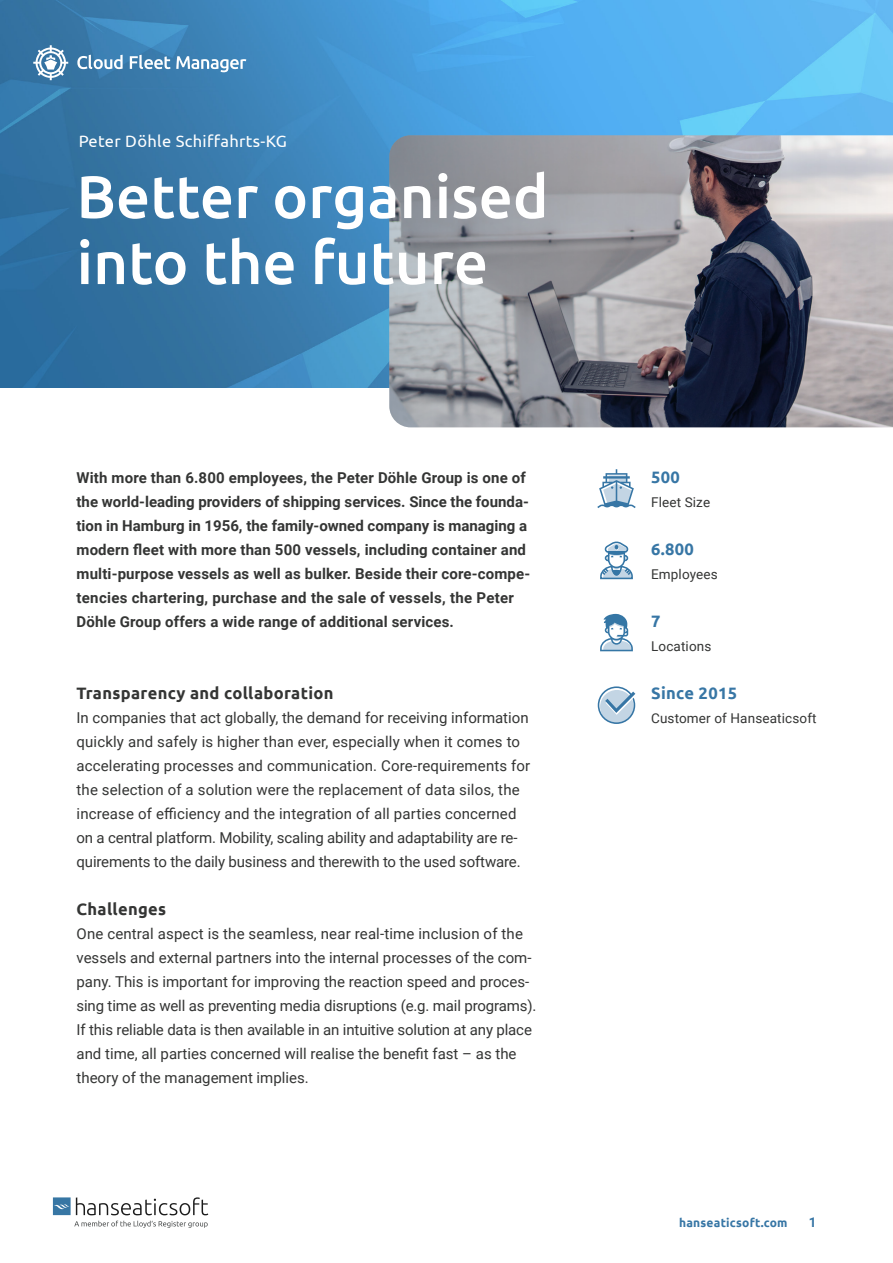
<style>
.page{position:relative;width:893px;height:1263px;background:#fff}
.page>*{position:absolute;margin:0;border:0;box-sizing:border-box;transform-origin:0 0}
.t1{font:500 60px/66px "Ubuntu";color:#fff}
.t2{font:700 16.5px "Ubuntu";letter-spacing:.02em;color:#343534}
.t3{font:16.5px "Ubuntu";letter-spacing:.02em;color:#fff}
.t4{font:700 16.5px "Ubuntu";letter-spacing:.02em;color:#3776a5}
.t5{font:15px/24px "Roboto";color:#343534}
.t6{font:700 15px/24px "Roboto";letter-spacing:.01em;color:#343534}
.t7{font:13.5px "Roboto";letter-spacing:.01em;color:#343534}
.t8{font:700 13.5px "Roboto";color:#3776a5}
.t9{font:700 12px "Ubuntu";letter-spacing:.02em;color:#3776a5}
</style>
<div class="page">
<img style="left:0;top:0;width:893px;height:387px">
<svg style="left:77px;top:55px;width:46px;height:14px"></svg>
<svg style="left:130px;top:55px;width:40px;height:14px"></svg>
<svg style="left:176px;top:56px;width:70px;height:16px"></svg>
<svg style="left:33px;top:45px;width:35px;height:35px"></svg>
<div style="left:53px;top:1197px;width:18px;height:18px;background:#3776a4"></div>
<svg style="left:54px;top:1197px;width:154px;height:31px"></svg>
<svg style="left:598px;top:686px;width:37px;height:38px"></svg>
<svg style="left:600px;top:541px;width:33px;height:39px"></svg>
<svg style="left:600px;top:614px;width:33px;height:37px"></svg>
<svg style="left:597px;top:469px;width:39px;height:39px"></svg>
<svg style="left:389px;top:135px;width:504px;height:292px;background:#878992"></svg>
<p class="t3" style="left:79px;top:131px;width:210px">Peter Döhle Schiffahrts-KG</p>
<h1 class="t1" style="left:77px;top:162px;width:474px">Better organised into the future</h1>
<p class="t6" style="left:77px;top:465px;width:455px">With more than 6.800 employees, the Peter Döhle Group is one of the world-leading providers of shipping services. Since the founda&shy;tion in Hamburg in 1956, the family-owned company is managing a modern fleet with more than 500 vessels, including container and multi-purpose vessels as well as bulker. Beside their core-compe&shy;tencies chartering, purchase and the sale of vessels, the Peter Döhle Group offers a wide range of additional services.</p>
<p class="t4" style="left:651px;top:467px;width:30px">500</p>
<p class="t7" style="left:651px;top:493px;width:61px">Fleet Size</p>
<p class="t4" style="left:651px;top:539px;width:44px">6.800</p>
<p class="t7" style="left:651px;top:565px;width:68px">Employees</p>
<p class="t4" style="left:651px;top:611px;width:11px">7</p>
<p class="t7" style="left:651px;top:637px;width:62px">Locations</p>
<p class="t4" style="left:651px;top:683px;width:87px">Since 2015</p>
<p class="t7" style="left:651px;top:709px;width:167px">Customer of Hanseaticsoft</p>
<p class="t2" style="left:77px;top:683px;width:258px">Transparency and collaboration</p>
<p class="t5" style="left:77px;top:705px;width:455px">In companies that act globally, the demand for receiving information quickly and safely is higher than ever, especially when it comes to accelerating processes and communication. Core-requirements for the selection of a solution were the replacement of data silos, the increase of efficiency and the integration of all parties concerned on a central platform. Mobility, scaling ability and adaptability are re&shy;quirements to the daily business and therewith to the used software.</p>
<p class="t2" style="left:77px;top:899px;width:91px">Challenges</p>
<p class="t5" style="left:77px;top:921px;width:461px">One central aspect is the seamless, near real-time inclusion of the vessels and external partners into the internal processes of the com&shy;pany. This is important for improving the reaction speed and proces&shy;sing time as well as preventing media disruptions (e.g. mail programs).<br>If this reliable data is then available in an intuitive solution at any place and time, all parties concerned will realise the benefit fast – as the theory of the management implies.</p>
<p class="t9" style="left:679px;top:1216px;width:110px">hanseaticsoft.com</p>
<p class="t8" style="left:809px;top:1213px;width:9px">1</p>
</div>
